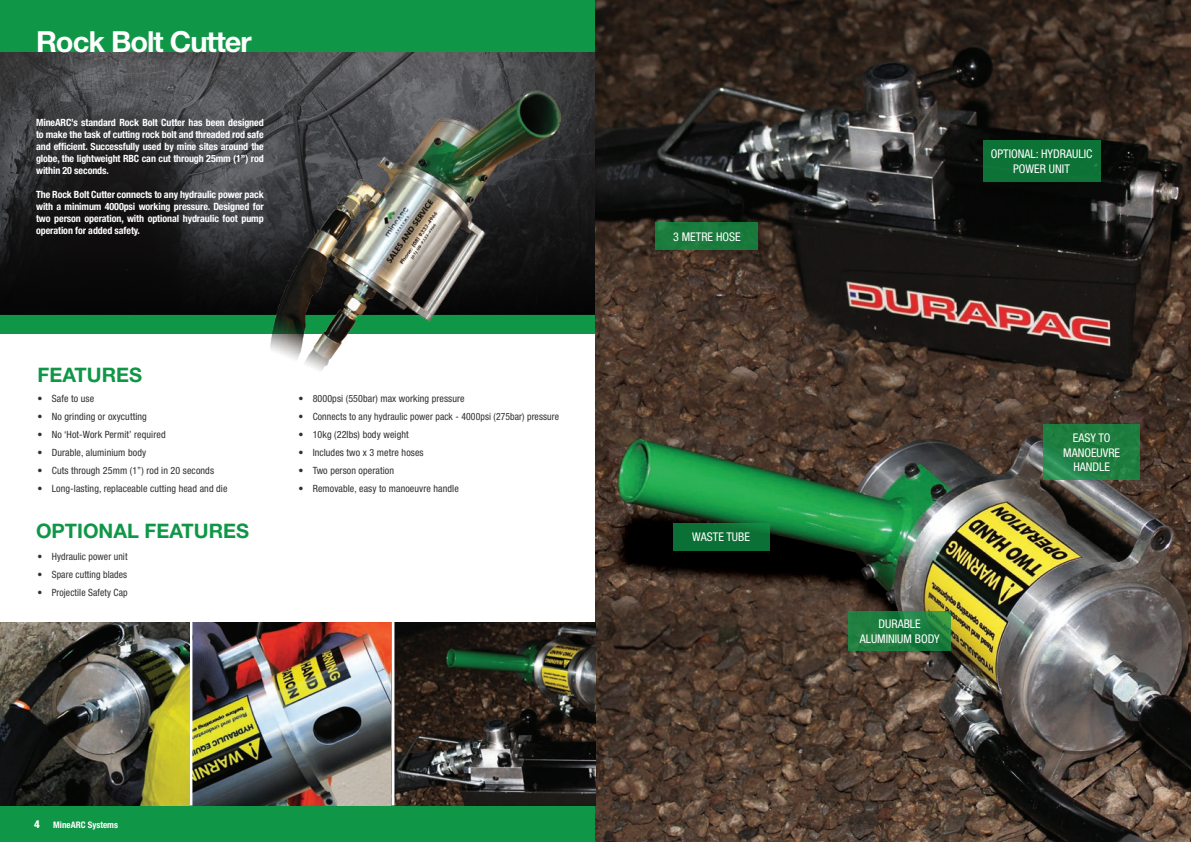
<style>
.page{position:relative;width:1191px;height:842px;background:#fff}
.page>*{position:absolute;margin:0;border:0;box-sizing:border-box;transform-origin:0 0}
.t1{font:700 29px "Helvetica Neue LT Std";letter-spacing:-.035em;color:#fff}
.t2{font:700 20px "Helvetica Neue LT Std";color:#109647}
.t3{font:condensed 12px/14.4px "Helvetica Neue LT Std";color:#fff;text-align:center}
.t4{font:condensed 10px "Helvetica Neue LT Std";letter-spacing:.01em;color:#312f30}
.t5{font:700 condensed 10px/12px "Helvetica Neue LT Std";letter-spacing:-.01em;color:#fff;text-align:justify}
.t6{font:700 condensed 9px "Helvetica Neue LT Std";color:#fff}
.s1{font-weight:800;font-size:11px}
</style>
<div class="page">
<div style="left:0;top:805px;width:595px;height:37px;background:#109647"></div>
<div style="left:0;top:0;width:595px;height:52px;background:#109647"></div>
<img style="left:0;top:52px;width:595px;height:15px">
<div style="left:0;top:314px;width:595px;height:19px;background:#109647"></div>
<svg style="left:0;top:67px;width:595px;height:247px;background:#2e2e30"></svg>
<img style="left:267px;top:91px;width:293px;height:280px">
<img style="left:192px;top:622px;width:403px;height:183px">
<img style="left:595px;top:0;width:596px;height:842px">
<hr style="left:391px;top:611px;width:3px;height:194px;background:#fff">
<img style="left:0;top:622px;width:189px;height:183px">
<div style="left:673px;top:523px;width:96px;height:27px;background:#0b7035"></div>
<svg style="left:1043px;top:425px;width:96px;height:55px;background:#208143"></svg>
<div style="left:982px;top:141px;width:118px;height:41px;background:#0d7236"></div>
<div style="left:655px;top:223px;width:103px;height:27px;background:#1a7b3d"></div>
<svg style="left:848px;top:611px;width:103px;height:40px;background:#1f8040"></svg>
<p class="t1" style="left:36px;top:23px;width:217px">Rock Bolt Cutter</p>
<p class="t5" style="left:36px;top:117px;width:229px">MineARC’s standard Rock Bolt Cutter has been designed to make the task of cutting rock bolt and threaded rod safe and efficient. Successfully used by mine sites around the globe, the lightweight RBC can cut through 25mm (1”) rod within 20 seconds.</p>
<p class="t5" style="left:36px;top:189px;width:229px">The Rock Bolt Cutter connects to any hydraulic power pack with a minimum 4000psi working pressure. Designed for two person operation, with optional hydraulic foot pump operation for added safety.</p>
<p class="t2" style="left:38px;top:362px;width:106px">FEATURES</p>
<p class="t4" style="left:38px;top:393px;width:58px">• Safe to use</p>
<p class="t4" style="left:38px;top:411px;width:111px">• No grinding or oxycutting</p>
<p class="t4" style="left:38px;top:429px;width:130px">• No ‘Hot-Work Permit’ required</p>
<p class="t4" style="left:38px;top:447px;width:110px">• Durable, aluminium body</p>
<p class="t4" style="left:38px;top:465px;width:178px">• Cuts through 25mm (1”) rod in 20 seconds</p>
<p class="t4" style="left:38px;top:483px;width:191px">• Long-lasting, replaceable cutting head and die</p>
<p class="t4" style="left:298px;top:393px;width:168px">• 8000psi (550bar) max working pressure</p>
<p class="t4" style="left:298px;top:411px;width:262px">• Connects to any hydraulic power pack - 4000psi (275bar) pressure</p>
<p class="t4" style="left:298px;top:429px;width:112px">• 10kg (22lbs) body weight</p>
<p class="t4" style="left:298px;top:447px;width:127px">• Includes two x 3 metre hoses</p>
<p class="t4" style="left:298px;top:465px;width:97px">• Two person operation</p>
<p class="t4" style="left:298px;top:483px;width:162px">• Removable, easy to manoeuvre handle</p>
<p class="t3" style="left:673px;top:229px;width:69px">3 METRE HOSE</p>
<p class="t2" style="left:36px;top:518px;width:214px">OPTIONAL FEATURES</p>
<p class="t3" style="left:692px;top:529px;width:59px">WASTE TUBE</p>
<p class="t4" style="left:38px;top:551px;width:91px">• Hydraulic power unit</p>
<p class="t4" style="left:38px;top:569px;width:91px">• Spare cutting blades</p>
<p class="t4" style="left:38px;top:587px;width:92px">• Projectile Safety Cap</p>
<p class="t6" style="left:34px;top:819px;width:86px"><span class="s1">4</span> MineARC Systems</p>
<p class="t3" style="left:990px;top:147px;width:103px">OPTIONAL: HYDRAULIC<br>POWER UNIT</p>
<p class="t3" style="left:859px;top:617px;width:82px">DURABLE<br>ALUMINIUM BODY</p>
<p class="t3" style="left:1063px;top:431px;width:58px">EASY TO<br>MANOEUVRE<br>HANDLE</p>
</div>
